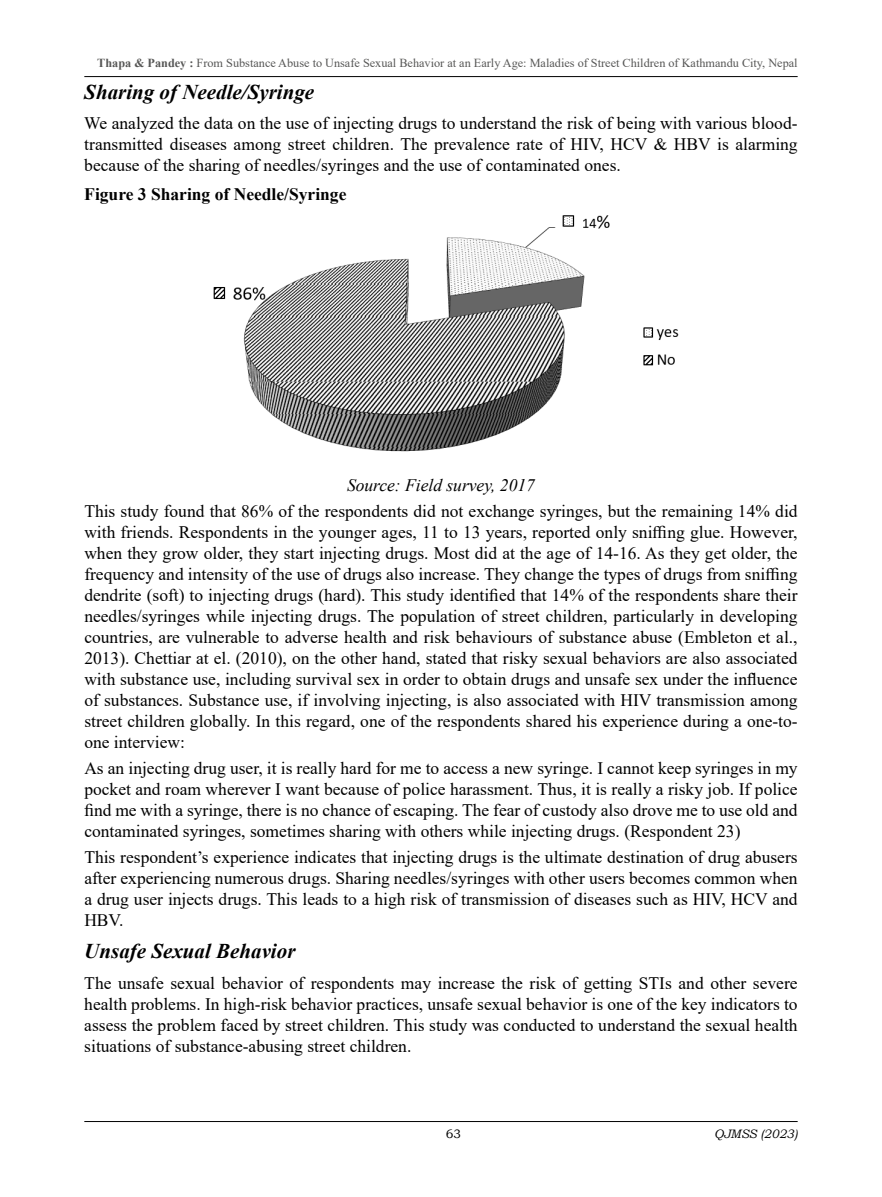
<style>
.page{position:relative;width:882px;height:1197px;background:#fff}
.page>*{position:absolute;margin:0;border:0;box-sizing:border-box;transform-origin:0 0}
.t1{font:italic 700 21px "Times New Roman";color:#000}
.t2{font:17.5px/21px "Times New Roman";color:#000;text-align:justify}
.t3{font:700 17.5px "Times New Roman";color:#000}
.t4{font:italic 17.5px "Times New Roman";color:#000}
.t5{font:12.25px "Times New Roman";color:#575756}
.t6{font:italic 12.25px "Bookman Old Style";color:#000}
.t7{font:12.25px "Bookman Old Style";color:#000}
.s1{font-weight:700}
</style>
<div class="page">
<hr style="left:84px;top:76px;width:714px;height:1px;background:#000">
<hr style="left:84px;top:1121px;width:714px;height:1px;background:#000">
<img style="left:213px;top:215px;width:466px;height:237px">
<p class="t5" style="left:97px;top:55px;width:702px"><span class="s1">Thapa &amp; Pandey :</span> From Substance Abuse to Unsafe Sexual Behavior at an Early Age: Maladies of Street Children of Kathmandu City, Nepal</p>
<p class="t1" style="left:84px;top:77px;width:231px">Sharing of Needle/Syringe</p>
<p class="t2" style="left:84px;top:113px;width:715px">We analyzed the data on the use of injecting drugs to understand the risk of being with various blood&shy;transmitted diseases among street children. The prevalence rate of HIV, HCV &amp; HBV is alarming because of the sharing of needles/syringes and the use of contaminated ones.</p>
<p class="t3" style="left:84px;top:181px;width:264px">Figure 3 Sharing of Needle/Syringe</p>
<p class="t4" style="left:347px;top:473px;width:189px">Source: Field survey, 2017</p>
<p class="t2" style="left:84px;top:500px;width:715px">This study found that 86% of the respondents did not exchange syringes, but the remaining 14% did with friends. Respondents in the younger ages, 11 to 13 years, reported only sniffing glue. However, when they grow older, they start injecting drugs. Most did at the age of 14-16. As they get older, the frequency and intensity of the use of drugs also increase. They change the types of drugs from sniffing dendrite (soft) to injecting drugs (hard). This study identified that 14% of the respondents share their needles/syringes while injecting drugs. The population of street children, particularly in developing countries, are vulnerable to adverse health and risk behaviours of substance abuse (Embleton et al., 2013). Chettiar at el. (2010), on the other hand, stated that risky sexual behaviors are also associated with substance use, including survival sex in order to obtain drugs and unsafe sex under the influence of substances. Substance use, if involving injecting, is also associated with HIV transmission among street children globally. In this regard, one of the respondents shared his experience during a one-to&shy;one interview:</p>
<p class="t2" style="left:84px;top:757px;width:715px">As an injecting drug user, it is really hard for me to access a new syringe. I cannot keep syringes in my pocket and roam wherever I want because of police harassment. Thus, it is really a risky job. If police find me with a syringe, there is no chance of escaping. The fear of custody also drove me to use old and contaminated syringes, sometimes sharing with others while injecting drugs. (Respondent 23)</p>
<p class="t2" style="left:84px;top:846px;width:715px">This respondent’s experience indicates that injecting drugs is the ultimate destination of drug abusers after experiencing numerous drugs. Sharing needles/syringes with other users becomes common when a drug user injects drugs. This leads to a high risk of transmission of diseases such as HIV, HCV and HBV.</p>
<p class="t1" style="left:84px;top:937px;width:213px">Unsafe Sexual Behavior</p>
<p class="t2" style="left:84px;top:972px;width:715px">The unsafe sexual behavior of respondents may increase the risk of getting STIs and other severe health problems. In high-risk behavior practices, unsafe sexual behavior is one of the key indicators to assess the problem faced by street children. This study was conducted to understand the sexual health situations of substance-abusing street children.</p>
<p class="t7" style="left:446px;top:1126px;width:17px">63</p>
<p class="t6" style="left:714px;top:1126px;width:85px">QJMSS (2023)</p>
</div>
